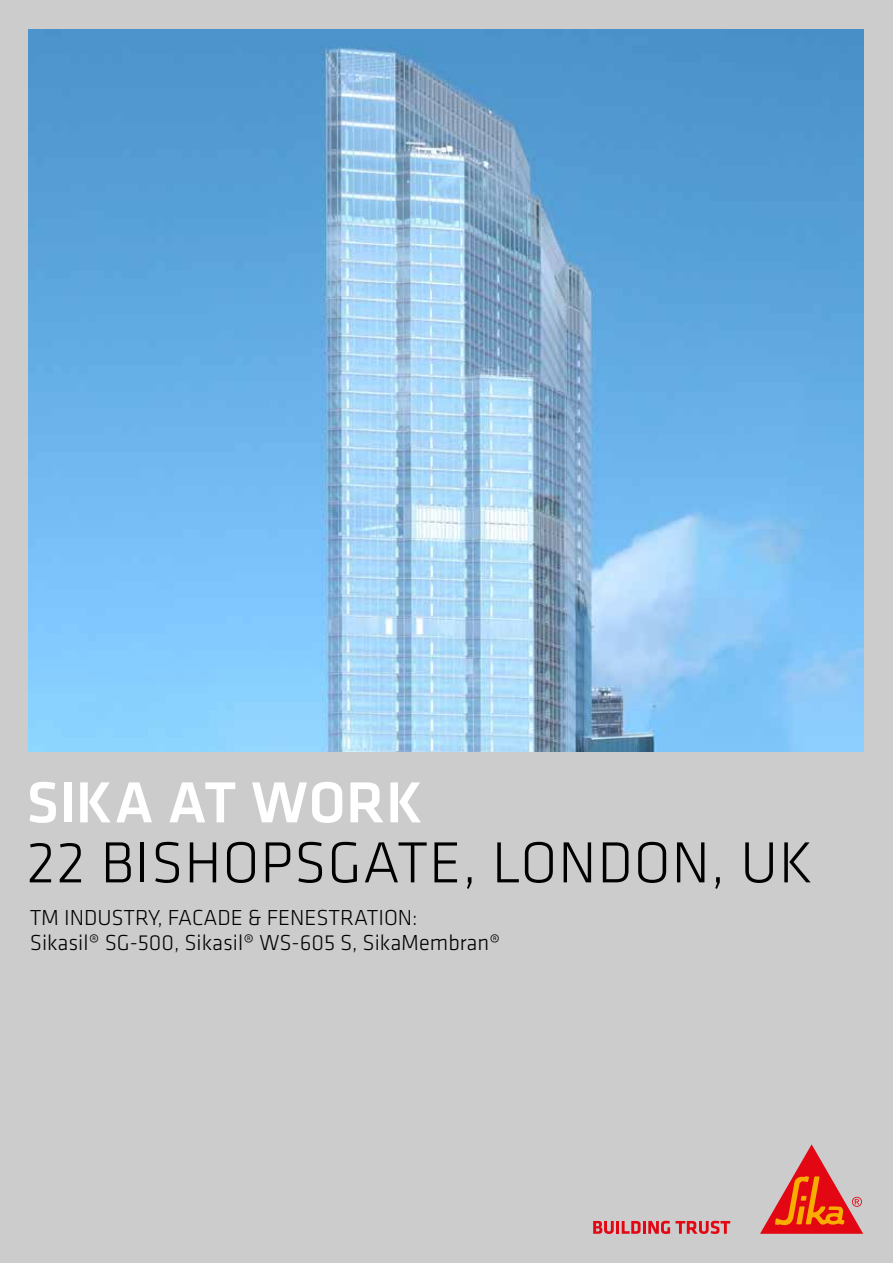
<style>
.page{position:relative;width:893px;height:1263px;background:#ccc}
.page>*{position:absolute;margin:0;border:0;box-sizing:border-box;transform-origin:0 0}
.t1{font:300 60px "Klavika";letter-spacing:.015em;color:#000}
.t2{font:500 60px "Klavika";color:#fff}
.t3{font:300 22.5px/24.8px "Klavika";color:#000}
</style>
<div class="page">
<svg style="left:593px;top:1221px;width:137px;height:13px"></svg>
<svg style="left:760px;top:1144px;width:103px;height:90px"></svg>
<img style="left:29px;top:30px;width:834px;height:722px">
<h1 class="t2" style="left:27px;top:762px;width:398px">SIKA AT WORK</h1>
<h1 class="t1" style="left:27px;top:826px;width:788px">22 BISHOPSGATE, LONDON, UK</h1>
<p class="t3" style="left:30px;top:905px;width:472px">TM INDUSTRY, FACADE &amp; FENESTRATION:<br>Sikasil® SG-500, Sikasil® WS-605 S, SikaMembran®</p>
</div>
